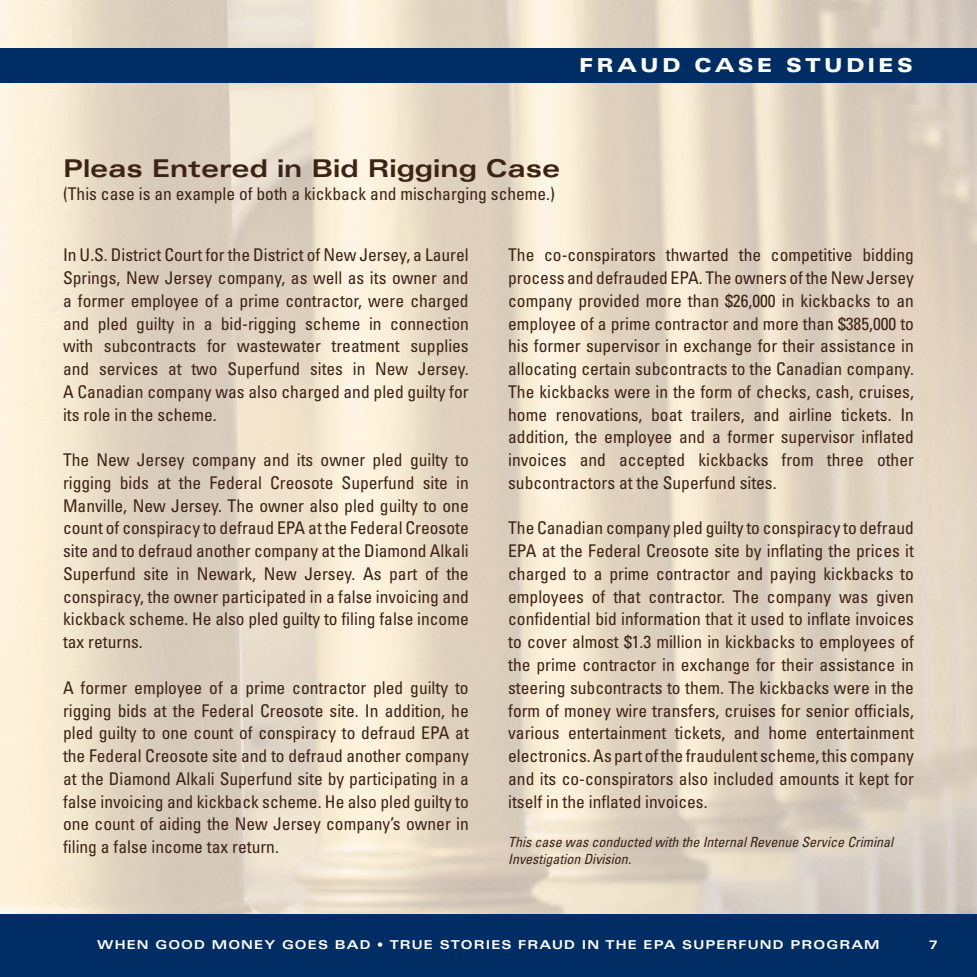
<style>
.page{position:relative;width:977px;height:977px;background:#fff}
.page>*{position:absolute;margin:0;border:0;box-sizing:border-box;transform-origin:0 0}
.case_study_headline{font:700 expanded 24.5px "Univers LT Std";color:#3d2216}
.t1{font:900 expanded 19.25px "Univers LT Std";letter-spacing:.17em;color:#fff}
.case_study_test{font:condensed 17.5px/22.8px "Univers LT Std";color:#3d2216;text-align:justify}
.case_study_test-2{font:italic condensed 14px/16.8px "Univers LT Std";color:#3d2216}
.t2{font:700 expanded 12.25px "Univers LT Std";letter-spacing:.09em;color:#fff}
.t3{font:700 expanded 12.25px "Univers LT Std";color:#fff}
</style>
<div class="page">
<div style="left:0;top:914px;width:976px;height:62px;background:#002e64"></div>
<img style="left:0;top:0;width:976px;height:914px">
<div style="left:0;top:48px;width:976px;height:34px;background:#002e64"></div>
<p class="t1" style="left:579px;top:54px;width:335px">FRAUD CASE STUDIES</p>
<p class="case_study_headline" style="left:63px;top:154px;width:499px">PLEAS ENTERED IN BID RIGGING CASE</p>
<p class="case_study_test" style="left:63px;top:182px;width:493px">(This case is an example of both a kickback and mischarging scheme.)</p>
<p class="case_study_test" style="left:63px;top:243px;width:407px">In U.S. District Court for the District of New Jersey, a Laurel Springs, New Jersey company, as well as its owner and a former employee of a prime contractor, were charged and pled guilty in a bid-rigging scheme in connection with subcontracts for wastewater treatment supplies and services at two Superfund sites in New Jersey.<br>A Canadian company was also charged and pled guilty for its role in the scheme.</p>
<p class="case_study_test" style="left:63px;top:448px;width:407px">The New Jersey company and its owner pled guilty to rigging bids at the Federal Creosote Superfund site in Manville, New Jersey. The owner also pled guilty to one count of conspiracy to defraud EPA at the Federal Creosote site and to defraud another company at the Diamond Alkali Superfund site in Newark, New Jersey. As part of the conspiracy, the owner participated in a false invoicing and kickback scheme. He also pled guilty to filing false income tax returns.</p>
<p class="case_study_test" style="left:63px;top:676px;width:407px">A former employee of a prime contractor pled guilty to rigging bids at the Federal Creosote site. In addition, he pled guilty to one count of conspiracy to defraud EPA at the Federal Creosote site and to defraud another company at the Diamond Alkali Superfund site by participating in a false invoicing and kickback scheme. He also pled guilty to one count of aiding the New Jersey company’s owner in filing a false income tax return.</p>
<p class="case_study_test" style="left:508px;top:243px;width:407px">The co-conspirators thwarted the competitive bidding process and defrauded EPA. The owners of the New Jersey company provided more than $26,000 in kickbacks to an employee of a prime contractor and more than $385,000 to his former supervisor in exchange for their assistance in allocating certain subcontracts to the Canadian company.<br>The kickbacks were in the form of checks, cash, cruises, home renovations, boat trailers, and airline tickets. In addition, the employee and a former supervisor inflated invoices and accepted kickbacks from three other subcontractors at the Superfund sites.</p>
<p class="case_study_test" style="left:508px;top:516px;width:407px">The Canadian company pled guilty to conspiracy to defraud EPA at the Federal Creosote site by inflating the prices it charged to a prime contractor and paying kickbacks to employees of that contractor. The company was given confidential bid information that it used to inflate invoices to cover almost $1.3 million in kickbacks to employees of the prime contractor in exchange for their assistance in steering subcontracts to them. The kickbacks were in the form of money wire transfers, cruises for senior officials, various entertainment tickets, and home entertainment electronics. As part of the fraudulent scheme, this company and its co-conspirators also included amounts it kept for itself in the inflated invoices.</p>
<p class="case_study_test-2" style="left:508px;top:833px;width:386px">This case was conducted with the Internal Revenue Service Criminal<br>Investigation Division.</p>
<p class="t2" style="left:97px;top:937px;width:783px">WHEN GOOD MONEY GOES BAD • TRUE STORIES FRAUD IN THE EPA SUPERFUND PROGRAM</p>
<p class="t3" style="left:928px;top:937px;width:11px">7</p>
</div>
